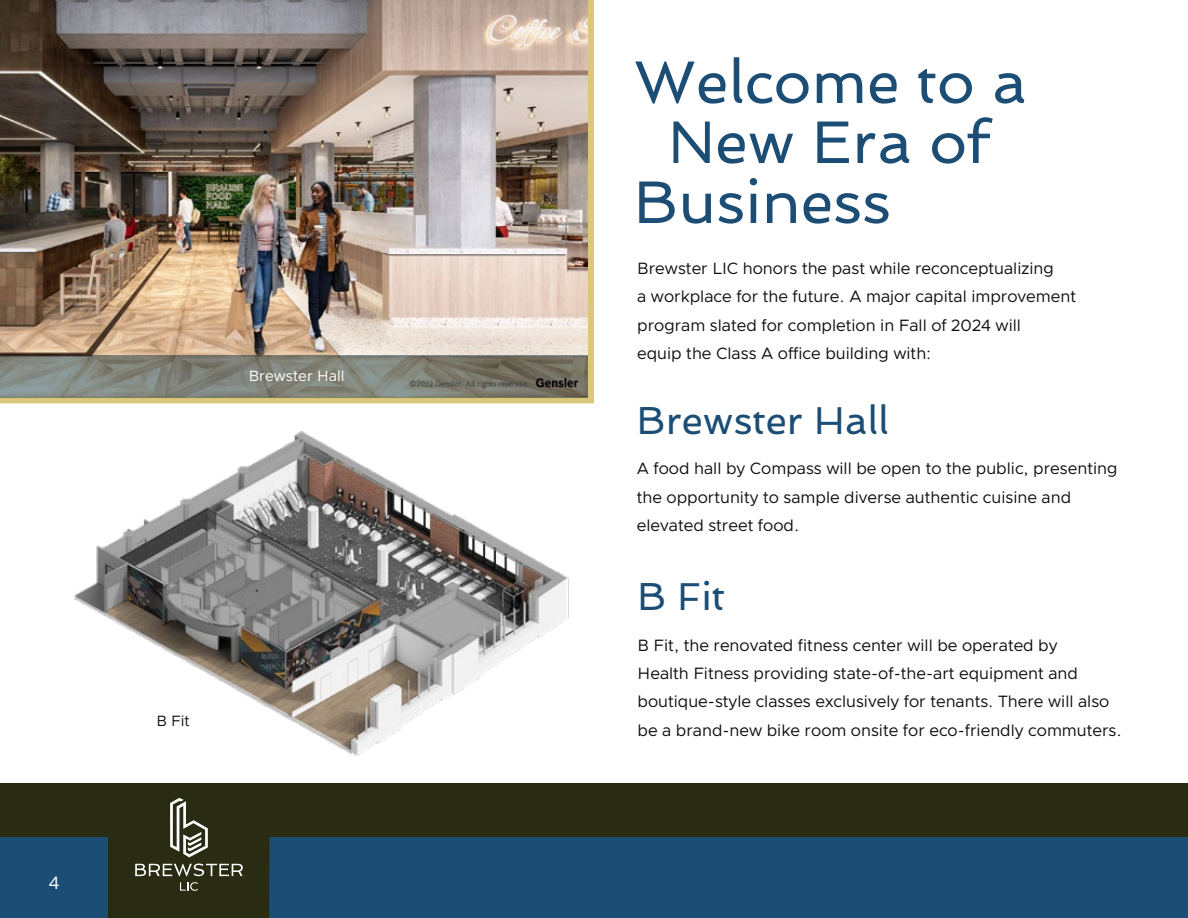
<style>
.page{position:relative;width:1188px;height:918px;background:#fff}
.page>*{position:absolute;margin:0;border:0;box-sizing:border-box;transform-origin:0 0}
.t1{font:60px "Spinnaker";color:#1b4d75}
.t2{font:39px "Spinnaker";color:#1b4d75}
.t3{font:18px "Clarity City";color:#fff}
.t4{font:16.5px/28.5px "Clarity City";color:#120c10}
.t5{font:15px "Clarity City";color:#fff}
.t6{font:15px "Clarity City";color:#120c10}
</style>
<div class="page">
<div style="left:0;top:837px;width:1188px;height:81px;background:#1b4d75"></div>
<div style="left:0;top:783px;width:1188px;height:54px;background:#292b13"></div>
<svg style="left:108px;top:798px;width:162px;height:120px"></svg>
<img style="left:0;top:0;width:594px;height:403px">
<img style="left:73px;top:431px;width:496px;height:325px">
<svg style="left:0;top:355px;width:588px;height:42px;background:#7c7e75"></svg>
<p class="t5" style="left:249px;top:366px;width:97px">Brewster Hall</p>
<p class="t3" style="left:49px;top:872px;width:12px">4</p>
<p class="t6" style="left:157px;top:711px;width:35px">B Fit</p>
<h1 class="t1" style="left:634px;top:47px;width:395px">Welcome to a</h1>
<h1 class="t1" style="left:668px;top:107px;width:323px">New Era of</h1>
<h1 class="t1" style="left:634px;top:167px;width:259px">Business</h1>
<p class="t4" style="left:637px;top:254px;width:440px">Brewster LIC honors the past while reconceptualizing<br>a workplace for the future. A major capital improvement program slated for completion in Fall of 2024 will<br>equip the Class A office building with:</p>
<h2 class="t2" style="left:637px;top:397px;width:253px">Brewster Hall</h2>
<p class="t4" style="left:637px;top:455px;width:482px">A food hall by Compass will be open to the public, presenting the opportunity to sample diverse authentic cuisine and elevated street food.</p>
<h2 class="t2" style="left:638px;top:573px;width:89px">B Fit</h2>
<p class="t4" style="left:638px;top:631px;width:486px">B Fit, the renovated fitness center will be operated by<br>Health Fitness providing state-of-the-art equipment and boutique-style classes exclusively for tenants. There will also be a brand-new bike room onsite for eco-friendly commuters.</p>
</div>
